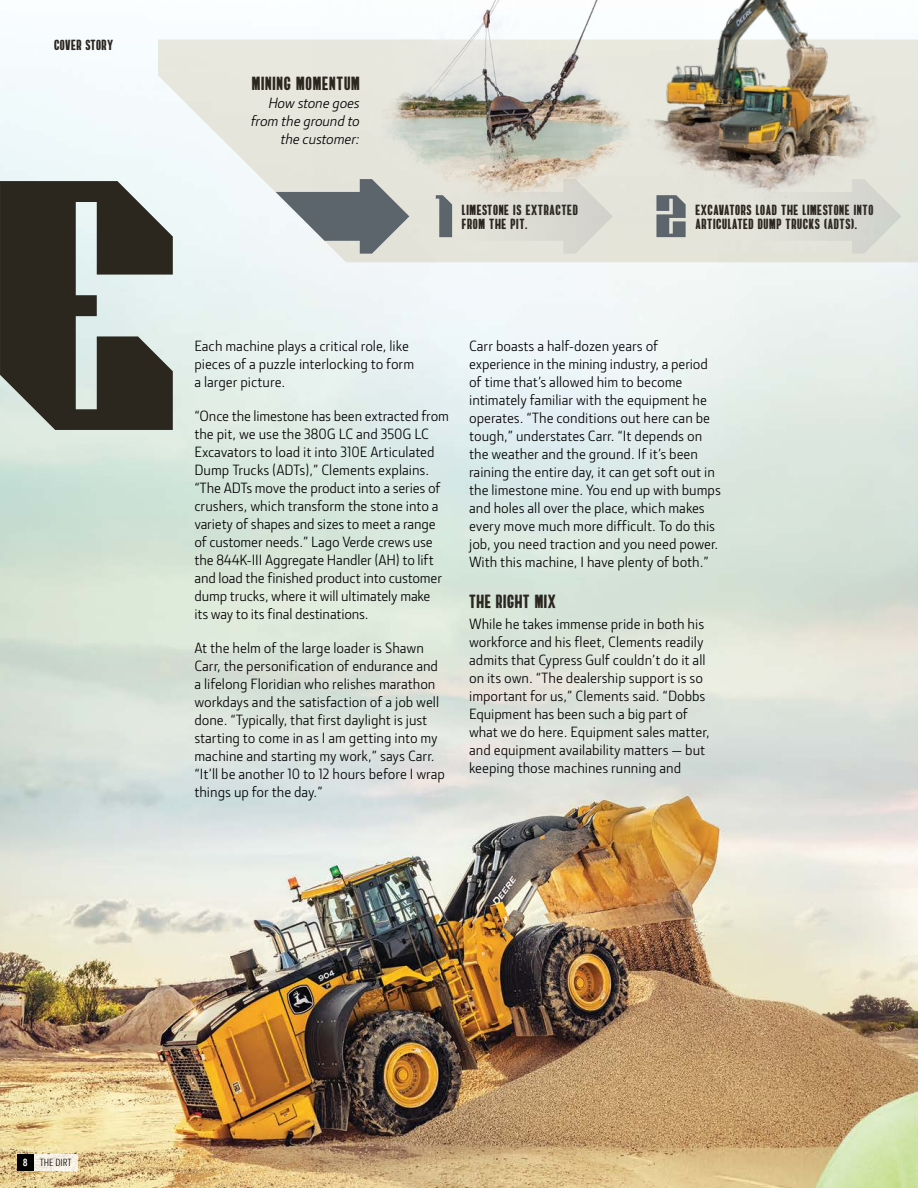
<style>
.page{position:relative;width:918px;height:1188px;background:#fff}
.page>*{position:absolute;margin:0;border:0;box-sizing:border-box;transform-origin:0 0}
.t1{font:355.5px "ADVIK Regular";color:#2b261e}
.t2{font:60px "ADVIK Regular";color:#5c656c}
.t3{font:19.5px "Alberto";letter-spacing:.04em;color:#2b261e}
.t4{font:15px/18px "JD Sans Pro";color:#000}
.t5{font:15px/13.5px "Alberto";letter-spacing:.04em;color:#2b261e}
.t6{font:italic 15px/18px "JD Sans Pro";letter-spacing:-.005em;color:#000;text-align:right}
.t7{font:condensed 10.5px "JD Sans Pro";letter-spacing:-.005em;color:#000}
.s1{font-weight:700;color:#fff}
</style>
<div class="page">
<img style="left:0;top:39px;width:918px;height:1149px">
<div style="left:34px;top:1154px;width:44px;height:17px;background:linear-gradient(to right,#f4eee4,#f6f1e6)"></div>
<div style="left:17px;top:1154px;width:17px;height:17px;background:#000"></div>
<svg style="left:158px;top:40px;width:760px;height:222px;fill:#e7e7de"></svg>
<img style="left:613px;top:0;width:288px;height:241px">
<img style="left:314px;top:0;width:388px;height:223px">
<svg style="left:276px;top:179px;width:133px;height:75px"></svg>
<svg style="left:462px;top:179px;width:151px;height:75px;background:#dedcd3"></svg>
<svg style="left:750px;top:179px;width:151px;height:75px;background:#dcdcd4"></svg>
<svg style="left:0;top:181px;width:1px;height:194px"></svg>
<p class="t5" style="left:54px;top:38px;width:61px">COVER STORY</p>
<h1 class="t1" style="left:-7px;top:181px;width:185px">E</h1>
<h3 class="t3" style="left:252px;top:73px;width:109px">MINING MOMENTUM</h3>
<p class="t6" style="left:251px;top:93px;width:110px">How stone goes from the ground to the customer:</p>
<h2 class="t2" style="left:433px;top:195px;width:22px">1</h2>
<h2 class="t2" style="left:655px;top:195px;width:33px">2</h2>
<p class="t5" style="left:462px;top:203px;width:117px">LIMESTONE IS EXTRACTED<br>FROM THE PIT.</p>
<p class="t5" style="left:696px;top:203px;width:179px">EXCAVATORS LOAD THE LIMESTONE INTO</p>
<p class="t5" style="left:696px;top:217px;width:163px">ARTICULATED DUMP TRUCKS (ADTS).</p>
<p class="t4" style="left:194px;top:337px;width:221px">Each machine plays a critical role, like pieces of a puzzle interlocking to form a larger picture.</p>
<p class="t4" style="left:194px;top:407px;width:256px">“Once the limestone has been extracted from the pit, we use the 380G LC and 350G LC Excavators to load it into 310E Articulated Dump Trucks (ADTs),” Clements explains. “The ADTs move the product into a series of crushers, which transform the stone into a variety of shapes and sizes to meet a range of customer needs.” Lago Verde crews use the 844K-III Aggregate Handler (AH) to lift and load the finished product into customer dump trucks, where it will ultimately make<br>its way to its final destinations.</p>
<p class="t4" style="left:194px;top:639px;width:252px">At the helm of the large loader is Shawn Carr, the personification of endurance and a lifelong Floridian who relishes marathon workdays and the satisfaction of a job well done. “Typically, that first daylight is just starting to come in as I am getting into my machine and starting my work,” says Carr. “It’ll be another 10 to 12 hours before I wrap things up for the day.”</p>
<p class="t4" style="left:469px;top:337px;width:253px">Carr boasts a half-dozen years of experience in the mining industry, a period of time that’s allowed him to become intimately familiar with the equipment he operates. “The conditions out here can be tough,” understates Carr. “It depends on the weather and the ground. If it’s been raining the entire day, it can get soft out in the limestone mine. You end up with bumps and holes all over the place, which makes every move much more difficult. To do this job, you need traction and you need power.<br>With this machine, I have plenty of both.”</p>
<h3 class="t3" style="left:469px;top:592px;width:88px">THE RIGHT MIX</h3>
<p class="t4" style="left:469px;top:615px;width:242px">While he takes immense pride in both his workforce and his fleet, Clements readily admits that Cypress Gulf couldn’t do it all on its own. “The dealership support is so important for us,” Clements said. “Dobbs Equipment has been such a big part of what we do here. Equipment sales matter, and equipment availability matters — but keeping those machines running and</p>
<p class="t7" style="left:23px;top:1156px;width:50px"><span class="s1">8</span> THE DIRT</p>
</div>
